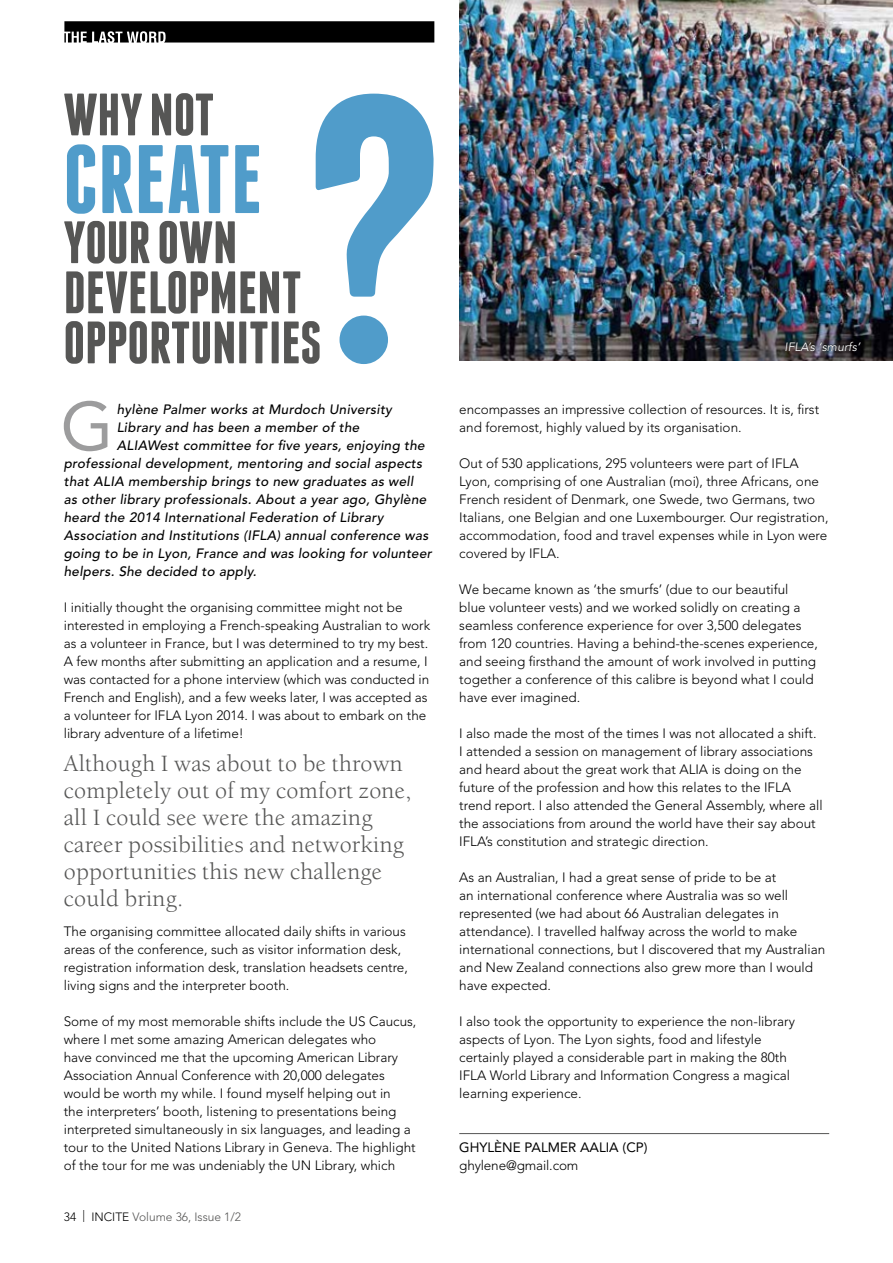
<style>
.page{position:relative;width:893px;height:1263px;background:#fff}
.page>*{position:absolute;margin:0;border:0;box-sizing:border-box;transform-origin:0 0}
.t1{font:700 97.05px "Franchise";color:#509cca}
.t2{font:67.95px "Avenir";color:#9c9c9d}
.t3{font:700 59.7px/50.1px "Franchise";color:#565655}
.t4{font:24px/27px "Berkeley";letter-spacing:.01em;color:#565655}
.t5{font:300 13.5px/18px "Avenir";color:#000}
.t6{font:italic 500 13.5px "Avenir";letter-spacing:.02em;color:#000}
.t7{font:13.5px "Avenir";color:#000}
.t8{font:300 12px "Avenir";color:#565655}
.t9{font:italic 12px "Avenir";letter-spacing:.01em;color:#fff}
.s1{color:#000}
</style>
<div class="page">
<img style="left:459px;top:0;width:434px;height:360px">
<svg style="left:64px;top:21px;width:370px;height:22px;background:#181818"></svg>
<hr style="left:459px;top:1133px;width:370px;height:1px;background:#565655">
<svg style="left:316px;top:94px;width:118px;height:270px"></svg>
<div style="left:785px;top:341px;width:76px;height:10px;background:#000;opacity:.75"></div>
<h3 class="t3" style="left:64px;top:89px;width:152px">WHY NOT</h3>
<h1 class="t1" style="left:64px;top:134px;width:201px">CREATE</h1>
<h3 class="t3" style="left:64px;top:217px;width:259px">YOUR OWN<br>DEVELOPMENT<br>OPPORTUNITIES</h3>
<h2 class="t2" style="left:61px;top:387px;width:54px">G</h2>
<p class="t6" style="left:117px;top:402px;width:277px">hylène Palmer works at Murdoch University</p>
<p class="t6" style="left:117px;top:420px;width:244px">Library and has been a member of the</p>
<p class="t6" style="left:117px;top:438px;width:310px">ALIAWest committee for five years, enjoying the</p>
<p class="t6" style="left:64px;top:456px;width:360px">professional development, mentoring and social aspects</p>
<p class="t6" style="left:64px;top:474px;width:351px">that ALIA membership brings to new graduates as well</p>
<p class="t6" style="left:64px;top:492px;width:364px">as other library professionals. About a year ago, Ghylène</p>
<p class="t6" style="left:64px;top:509px;width:321px">heard the 2014 International Federation of Library</p>
<p class="t6" style="left:64px;top:527px;width:366px">Association and Institutions (IFLA) annual conference was</p>
<p class="t6" style="left:64px;top:545px;width:370px">going to be in Lyon, France and was looking for volunteer</p>
<p class="t6" style="left:64px;top:563px;width:194px">helpers. She decided to apply.</p>
<p class="t5" style="left:64px;top:598px;width:368px">I initially thought the organising committee might not be interested in employing a French-speaking Australian to work as a volunteer in France, but I was determined to try my best.<br>A few months after submitting an application and a resume, I was contacted for a phone interview (which was conducted in French and English), and a few weeks later, I was accepted as a volunteer for IFLA Lyon 2014. I was about to embark on the library adventure of a lifetime!</p>
<h3 class="t4" style="left:64px;top:751px;width:349px">Although I was about to be thrown completely out of my comfort zone, all I could see were the amazing career possibilities and networking opportunities this new challenge could bring.</h3>
<p class="t5" style="left:64px;top:922px;width:346px">The organising committee allocated daily shifts in various areas of the conference, such as visitor information desk, registration information desk, translation headsets centre, living signs and the interpreter booth.</p>
<p class="t5" style="left:64px;top:1012px;width:354px">Some of my most memorable shifts include the US Caucus, where I met some amazing American delegates who<br>have convinced me that the upcoming American Library Association Annual Conference with 20,000 delegates would be worth my while. I found myself helping out in<br>the interpreters’ booth, listening to presentations being interpreted simultaneously in six languages, and leading a tour to the United Nations Library in Geneva. The highlight of the tour for me was undeniably the UN Library, which</p>
<p class="t8" style="left:64px;top:1210px;width:179px"><span class="s1">34 | INCITE</span> Volume 36, Issue 1/2</p>
<p class="t9" style="left:784px;top:340px;width:77px">IFLA’s ‘smurfs’</p>
<p class="t5" style="left:459px;top:400px;width:361px">encompasses an impressive collection of resources. It is, first and foremost, highly valued by its organisation.</p>
<p class="t5" style="left:459px;top:454px;width:371px">Out of 530 applications, 295 volunteers were part of IFLA Lyon, comprising of one Australian (moi), three Africans, one French resident of Denmark, one Swede, two Germans, two Italians, one Belgian and one Luxembourger. Our registration, accommodation, food and travel expenses while in Lyon were covered by IFLA.</p>
<p class="t5" style="left:459px;top:580px;width:360px">We became known as ‘the smurfs’ (due to our beautiful blue volunteer vests) and we worked solidly on creating a seamless conference experience for over 3,500 delegates from 120 countries. Having a behind-the-scenes experience, and seeing firsthand the amount of work involved in putting together a conference of this calibre is beyond what I could have ever imagined.</p>
<p class="t5" style="left:459px;top:724px;width:365px">I also made the most of the times I was not allocated a shift.<br>I attended a session on management of library associations and heard about the great work that ALIA is doing on the future of the profession and how this relates to the IFLA trend report. I also attended the General Assembly, where all the associations from around the world have their say about IFLA’s constitution and strategic direction.</p>
<p class="t5" style="left:459px;top:868px;width:367px">As an Australian, I had a great sense of pride to be at<br>an international conference where Australia was so well represented (we had about 66 Australian delegates in attendance). I travelled halfway across the world to make international connections, but I discovered that my Australian and New Zealand connections also grew more than I would have expected.</p>
<p class="t5" style="left:459px;top:1012px;width:337px">I also took the opportunity to experience the non-library aspects of Lyon. The Lyon sights, food and lifestyle certainly played a considerable part in making the 80th IFLA World Library and Information Congress a magical learning experience.</p>
<p class="t7" style="left:459px;top:1140px;width:190px">GHYLÈNE PALMER AALIA (CP)</p>
<p class="t5" style="left:459px;top:1157px;width:121px">ghylene@gmail.com</p>
</div>
